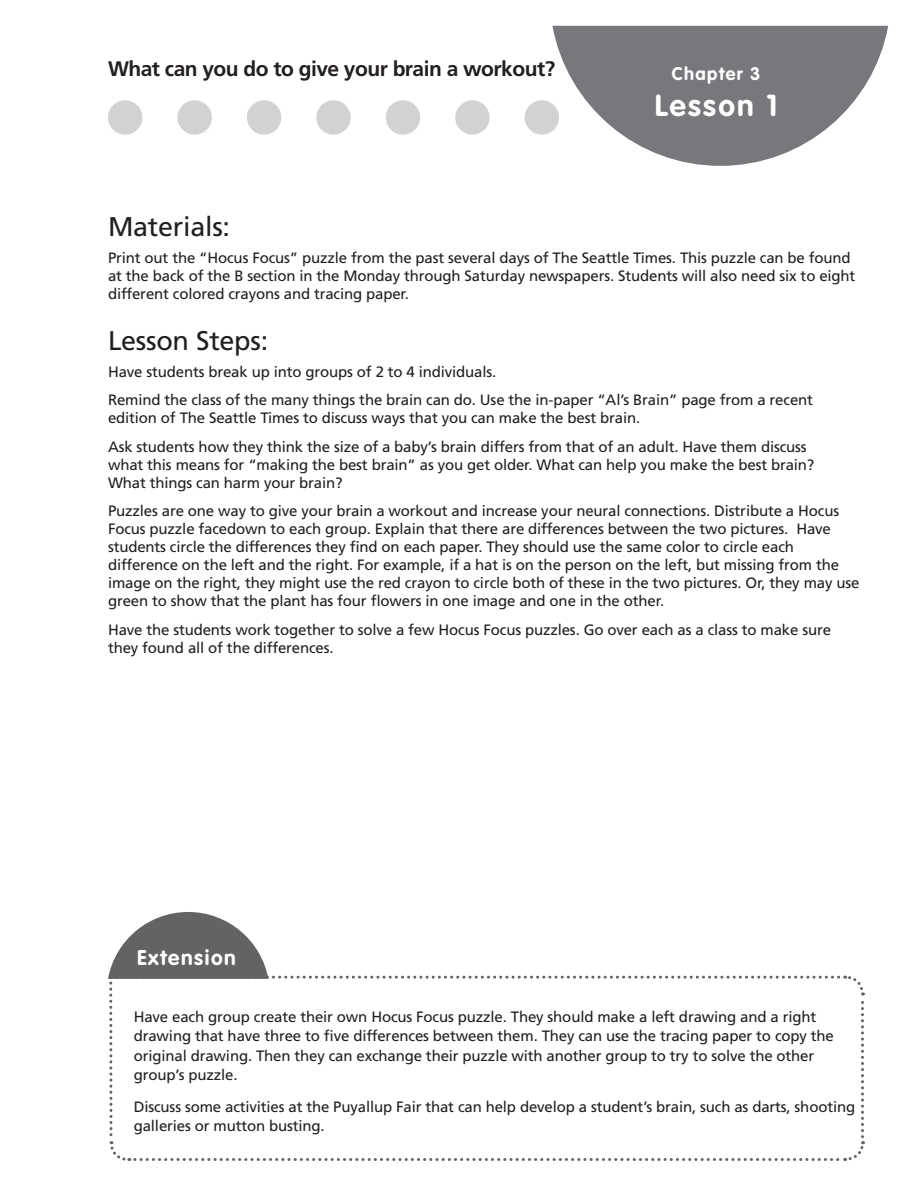
<style>
.page{position:relative;width:918px;height:1188px;background:#fff}
.page>*{position:absolute;margin:0;border:0;box-sizing:border-box;transform-origin:0 0}
.t1{font:700 30px "VAG Rounded";letter-spacing:.075em;color:#fff}
.t2{font:27px "Frutiger";letter-spacing:-.01em;color:#231f20}
.t3{font:700 21px "Frutiger";letter-spacing:-.025em;color:#231f20}
.t4{font:700 21px "VAG Rounded";letter-spacing:.075em;color:#fff}
.t5{font:700 18px "VAG Rounded";letter-spacing:.075em;color:#fff}
.t6{font:15px/18px "Frutiger";letter-spacing:-.01em;color:#231f20}
</style>
<div class="page">
<svg style="left:108px;top:912px;width:757px;height:249px"></svg>
<svg style="left:552px;top:26px;width:336px;height:140px;fill:#76787b"></svg>
<div style="left:108px;top:100px;width:34px;height:35px;background:#d1d2d4;border-radius:50%"></div>
<div style="left:177px;top:100px;width:35px;height:35px;background:#d1d2d4;border-radius:50%"></div>
<div style="left:247px;top:100px;width:34px;height:35px;background:#d1d2d4;border-radius:50%"></div>
<div style="left:316px;top:100px;width:35px;height:35px;background:#d1d2d4;border-radius:50%"></div>
<div style="left:386px;top:100px;width:34px;height:35px;background:#d1d2d4;border-radius:50%"></div>
<div style="left:455px;top:100px;width:35px;height:35px;background:#d1d2d4;border-radius:50%"></div>
<div style="left:525px;top:100px;width:34px;height:35px;background:#d1d2d4;border-radius:50%"></div>
<p class="t3" style="left:108px;top:57px;width:449px">What can you do to give your brain a workout?</p>
<p class="t5" style="left:672px;top:63px;width:90px">Chapter 3</p>
<p class="t1" style="left:655px;top:88px;width:124px">Lesson 1</p>
<p class="t2" style="left:108px;top:211px;width:124px">Materials:</p>
<p class="t6" style="left:108px;top:249px;width:749px">Print out the “Hocus Focus” puzzle from the past several days of The Seattle Times. This puzzle can be found at the back of the B section in the Monday through Saturday newspapers. Students will also need six to eight different colored crayons and tracing paper.</p>
<p class="t2" style="left:108px;top:325px;width:162px">Lesson Steps:</p>
<p class="t6" style="left:108px;top:363px;width:390px">Have students break up into groups of 2 to 4 individuals.</p>
<p class="t6" style="left:108px;top:391px;width:707px">Remind the class of the many things the brain can do. Use the in-paper “Al’s Brain” page from a recent edition of The Seattle Times to discuss ways that you can make the best brain.</p>
<p class="t6" style="left:108px;top:438px;width:708px">Ask students how they think the size of a baby’s brain differs from that of an adult. Have them discuss what this means for “making the best brain” as you get older. What can help you make the best brain?<br>What things can harm your brain?</p>
<p class="t6" style="left:108px;top:502px;width:753px">Puzzles are one way to give your brain a workout and increase your neural connections. Distribute a Hocus Focus puzzle facedown to each group. Explain that there are differences between the two pictures. Have students circle the differences they find on each paper. They should use the same color to circle each difference on the left and the right. For example, if a hat is on the person on the left, but missing from the image on the right, they might use the red crayon to circle both of these in the two pictures. Or, they may use green to show that the plant has four flowers in one image and one in the other.</p>
<p class="t6" style="left:108px;top:621px;width:725px">Have the students work together to solve a few Hocus Focus puzzles. Go over each as a class to make sure they found all of the differences.</p>
<p class="t4" style="left:137px;top:945px;width:100px">Extension</p>
<p class="t6" style="left:134px;top:1007px;width:702px;line-height:19.5px">Have each group create their own Hocus Focus puzzle. They should make a left drawing and a right drawing that have three to five differences between them. They can use the tracing paper to copy the original drawing. Then they can exchange their puzzle with another group to try to solve the other group’s puzzle.</p>
<p class="t6" style="left:134px;top:1097px;width:723px;line-height:19.5px">Discuss some activities at the Puyallup Fair that can help develop a student’s brain, such as darts, shooting galleries or mutton busting.</p>
</div>
